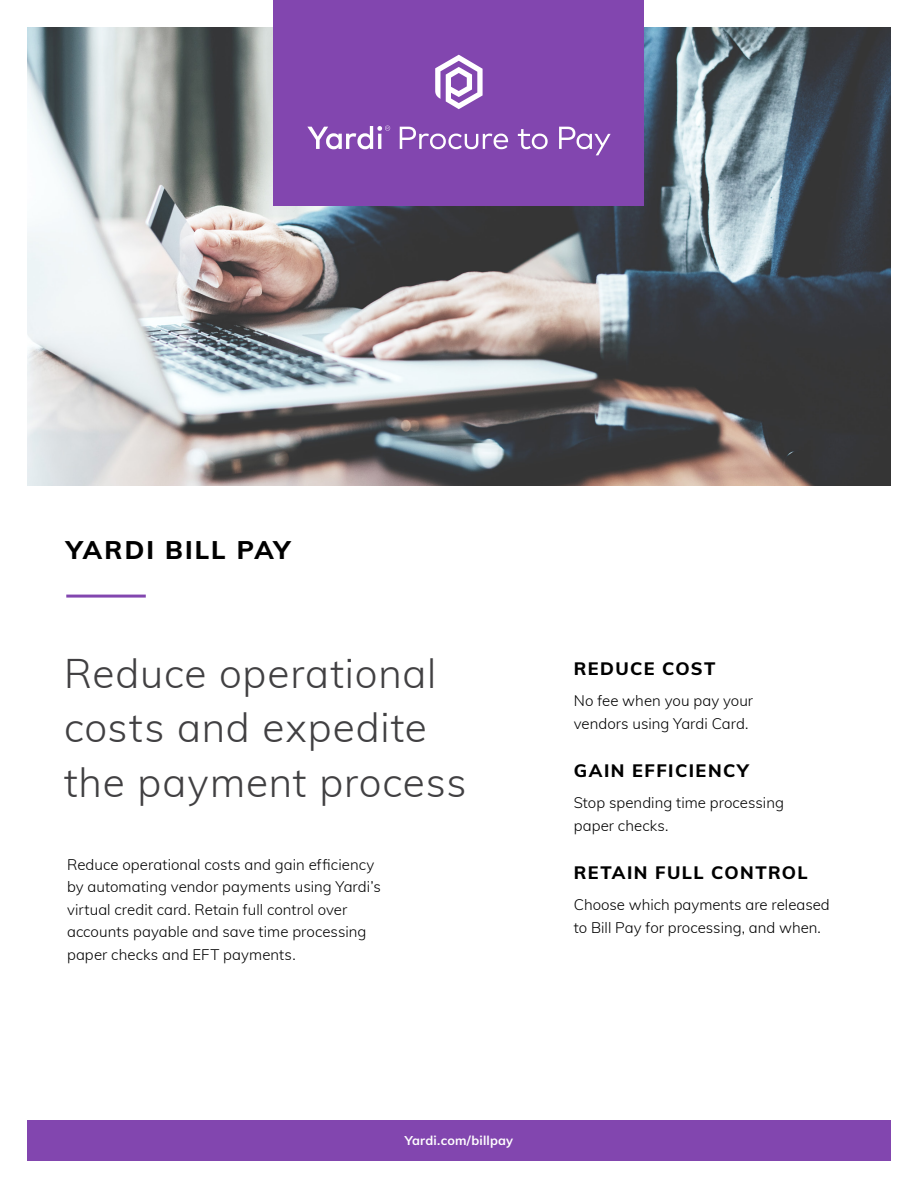
<style>
.page{position:relative;width:918px;height:1188px;background:#fff}
.page>*{position:absolute;margin:0;border:0;box-sizing:border-box;transform-origin:0 0}
.t1{font:300 40.5px/54.2px "Muli";letter-spacing:.02em;color:#414042}
.t2{font:800 25.5px "Muli";letter-spacing:.08em;color:#000}
.t3{font:800 18px "Muli";letter-spacing:.08em;color:#000}
.t4{font:300 15px/22.5px "Muli";color:#000}
.t5{font:700 12.75px "Muli";letter-spacing:.015em;color:#fff}
</style>
<div class="page">
<img style="left:27px;top:27px;width:864px;height:459px">
<div style="left:274px;top:0;width:370px;height:206px;background:#8246af"></div>
<hr style="left:66px;top:595px;width:80px;height:3px;background:#8246af">
<svg style="left:435px;top:55px;width:48px;height:54px"></svg>
<svg style="left:307px;top:126px;width:83px;height:23px"></svg>
<svg style="left:400px;top:127px;width:108px;height:22px"></svg>
<svg style="left:518px;top:129px;width:30px;height:20px"></svg>
<svg style="left:559px;top:127px;width:52px;height:28px"></svg>
<div style="left:27px;top:1120px;width:864px;height:41px;background:#8246af"></div>
<h2 class="t2" style="left:66px;top:531px;width:226px">YARDI BILL PAY</h2>
<h1 class="t1" style="left:64px;top:645px;width:404px">Reduce operational costs and expedite the payment process</h1>
<p class="t3" style="left:574px;top:655px;width:143px">REDUCE COST</p>
<p class="t4" style="left:574px;top:689px;width:181px">No fee when you pay your vendors using Yardi Card.</p>
<p class="t3" style="left:574px;top:757px;width:177px">GAIN EFFICIENCY</p>
<p class="t4" style="left:574px;top:791px;width:212px">Stop spending time processing paper checks.</p>
<p class="t3" style="left:574px;top:859px;width:236px">RETAIN FULL CONTROL</p>
<p class="t4" style="left:574px;top:893px;width:258px">Choose which payments are released to Bill Pay for processing, and when.</p>
<p class="t4" style="left:67px;top:853px;width:315px">Reduce operational costs and gain efficiency by automating vendor payments using Yardi’s virtual credit card. Retain full control over accounts payable and save time processing paper checks and EFT payments.</p>
<p class="t5" style="left:405px;top:1131px;width:110px">Yardi.com/billpay</p>
</div>
